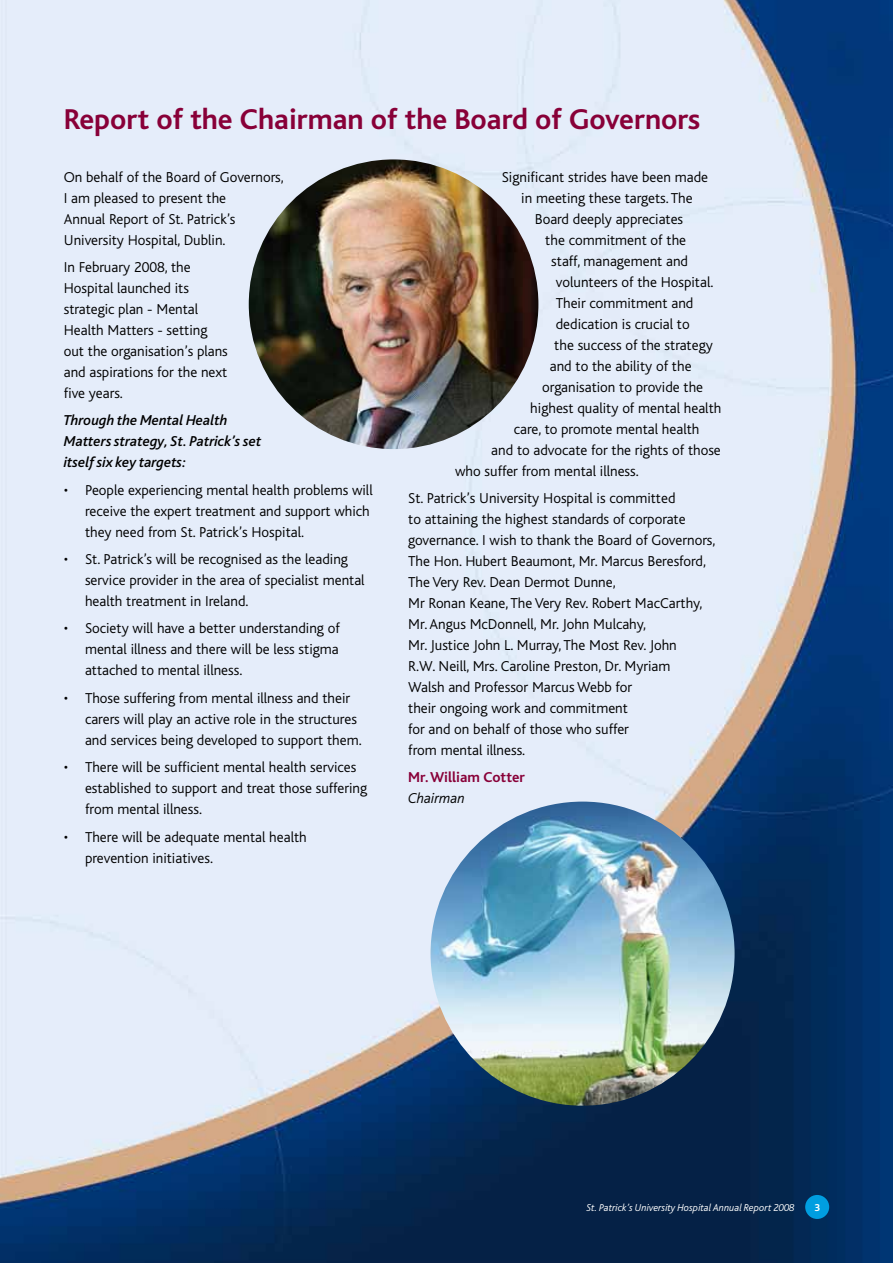
<style>
.page{position:relative;width:893px;height:1263px;background:#fff}
.page>*{position:absolute;margin:0;border:0;box-sizing:border-box;transform-origin:0 0}
.t1{font:700 30px "Bliss";color:#880038}
.t2{font:300 15px/21px "Bliss";color:#000}
.t3{font:italic 500 15px/21px "Bliss";color:#000}
.t4{font:700 15px "Bliss";color:#880038}
.t5{font:italic 300 15px "Bliss";color:#000}
.t6{font:italic 300 10.5px "Bliss";color:#fff}
.t7{font:700 10.5px "Bliss";color:#fff}
</style>
<div class="page">
<img style="left:0;top:0;width:893px;height:1263px">
<div style="left:805px;top:1195px;width:24px;height:24px;background:#009ee0;border-radius:50%"></div>
<img style="left:249px;top:159px;width:289px;height:290px;border-radius:145px">
<img style="left:431px;top:801px;width:304px;height:305px;border-radius:152px">
<h1 class="t1" style="left:64px;top:104px;width:638px">Report of the Chairman of the Board of Governors</h1>
<p class="t2" style="left:64px;top:166px;width:222px">On behalf of the Board of Governors,<br>I am pleased to present the<br>Annual Report of St. Patrick’s<br>University Hospital, Dublin.</p>
<p class="t2" style="left:64px;top:257px;width:166px">In February 2008, the<br>Hospital launched its strategic plan - Mental<br>Health Matters - setting out the organisation’s plans and aspirations for the next five years.</p>
<p class="t3" style="left:64px;top:410px;width:199px">Through the Mental Health<br>Matters strategy, St. Patrick’s set itself six key targets:</p>
<p class="t2" style="left:85px;top:480px;width:289px;text-indent:-21px">• People experiencing mental health problems will receive the expert treatment and support which they need from St. Patrick’s Hospital.</p>
<p class="t2" style="left:85px;top:549px;width:281px;text-indent:-21px">• St. Patrick’s will be recognised as the leading service provider in the area of specialist mental health treatment in Ireland.</p>
<p class="t2" style="left:85px;top:618px;width:256px;text-align:justify;text-indent:-21px">• Society will have a better understanding of mental illness and there will be less stigma attached to mental illness.</p>
<p class="t2" style="left:85px;top:688px;width:278px;text-indent:-21px">• Those suffering from mental illness and their carers will play an active role in the structures and services being developed to support them.</p>
<p class="t2" style="left:85px;top:757px;width:284px;text-indent:-21px">• There will be sufficient mental health services established to support and treat those suffering from mental illness.</p>
<p class="t2" style="left:85px;top:826px;width:223px;text-indent:-21px">• There will be adequate mental health prevention initiatives.</p>
<p class="t2" style="left:502px;top:166px;width:208px">Significant strides have been made</p>
<p class="t2" style="left:521px;top:187px;width:173px">in meeting these targets. The</p>
<p class="t2" style="left:535px;top:208px;width:150px">Board deeply appreciates</p>
<p class="t2" style="left:545px;top:229px;width:142px">the commitment of the</p>
<p class="t2" style="left:551px;top:250px;width:138px">staff, management and</p>
<p class="t2" style="left:556px;top:271px;width:159px">volunteers of the Hospital.</p>
<p class="t2" style="left:556px;top:292px;width:139px">Their commitment and</p>
<p class="t2" style="left:556px;top:313px;width:135px">dedication is crucial to</p>
<p class="t2" style="left:554px;top:334px;width:160px">the success of the strategy</p>
<p class="t2" style="left:550px;top:355px;width:143px">and to the ability of the</p>
<p class="t2" style="left:542px;top:376px;width:162px">organisation to provide the</p>
<p class="t2" style="left:530px;top:397px;width:193px">highest quality of mental health</p>
<p class="t2" style="left:514px;top:418px;width:187px">care, to promote mental health</p>
<p class="t2" style="left:491px;top:439px;width:231px">and to advocate for the rights of those</p>
<p class="t2" style="left:455px;top:460px;width:185px">who suffer from mental illness.</p>
<p class="t2" style="left:408px;top:488px;width:309px">St. Patrick’s University Hospital is committed<br>to attaining the highest standards of corporate governance. I wish to thank the Board of Governors, The Hon. Hubert Beaumont, Mr. Marcus Beresford, The Very Rev. Dean Dermot Dunne,<br>Mr Ronan Keane, The Very Rev. Robert MacCarthy, Mr. Angus McDonnell, Mr. John Mulcahy,<br>Mr. Justice John L. Murray, The Most Rev. John<br>R.W. Neill, Mrs. Caroline Preston, Dr. Myriam<br>Walsh and Professor Marcus Webb for<br>their ongoing work and commitment<br>for and on behalf of those who suffer<br>from mental illness.</p>
<p class="t4" style="left:408px;top:770px;width:118px">Mr. William Cotter</p>
<p class="t5" style="left:408px;top:791px;width:58px">Chairman</p>
<p class="t6" style="left:586px;top:1202px;width:210px">St. Patrick’s University Hospital Annual Report 2008</p>
<p class="t7" style="left:814px;top:1202px;width:7px">3</p>
</div>
